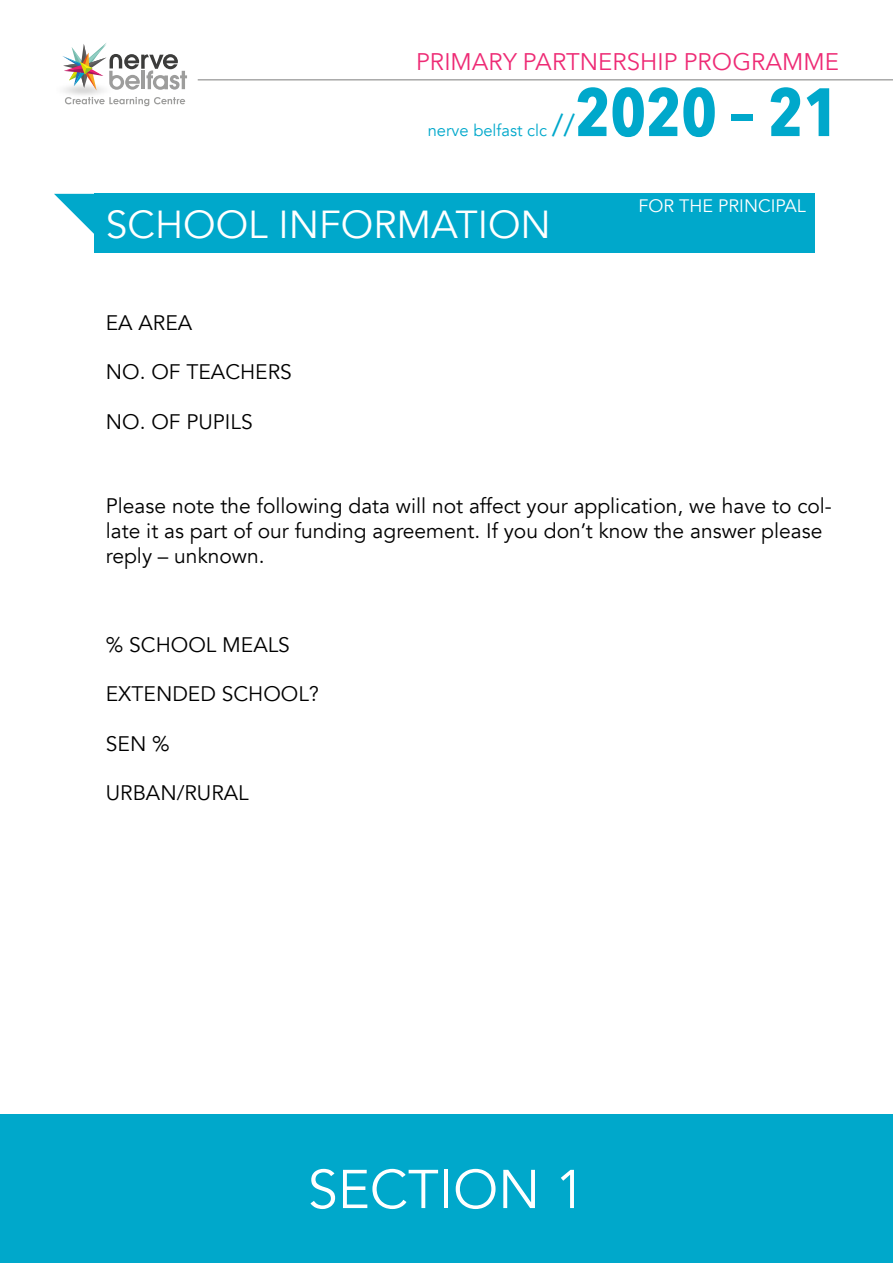
<style>
.page{position:relative;width:893px;height:1263px;background:#fff}
.page>*{position:absolute;margin:0;border:0;box-sizing:border-box;transform-origin:0 0}
.t1{font:54px "Avenir";color:#fff}
.t2{font:39px "Avenir";color:#fff}
.t3{font:24px "Avenir Next";color:#ee2b75}
.t4{font:21px/24.8px "Avenir";color:#000}
.t5{font:18px "Avenir";color:#fff}
.t6{font:16.5px "Avenir";color:#00a8cb}
.s1{font-family:"Avenir Next";font-size:31.5px}
.s2{font-family:"Avenir Next Condensed";font-weight:700;font-size:67.5px}
</style>
<div class="page">
<hr style="left:198px;top:79px;width:695px;height:1px;background:#8b8b8a">
<div style="left:0;top:1114px;width:893px;height:149px;background:#00a8cb"></div>
<div style="left:94px;top:194px;width:720px;height:59px;background:#00a8cb"></div>
<svg style="left:54px;top:194px;width:40px;height:40px"></svg>
<img style="left:64px;top:90px;width:40px;height:5px">
<svg style="left:62px;top:43px;width:125px;height:47px"></svg>
<svg style="left:65px;top:97px;width:120px;height:9px"></svg>
<p class="t3" style="left:416px;top:46px;width:424px">PRIMARY PARTNERSHIP PROGRAMME</p>
<p class="t6" style="left:428px;top:119px;width:413px">nerve belfast clc <span class="s1">//</span><span class="s2">2020 – 21</span></p>
<h2 class="t2" style="left:106px;top:199px;width:447px">SCHOOL INFORMATION</h2>
<p class="t4" style="left:106px;top:311px;width:88px">EA AREA</p>
<p class="t4" style="left:106px;top:360px;width:187px">NO. OF TEACHERS</p>
<p class="t4" style="left:106px;top:410px;width:148px">NO. OF PUPILS</p>
<p class="t5" style="left:638px;top:194px;width:169px">FOR THE PRINCIPAL</p>
<p class="t4" style="left:106px;top:494px;width:728px">Please note the following data will not affect your application, we have to col&shy;late it as part of our funding agreement. If you don’t know the answer please reply – unknown.</p>
<p class="t4" style="left:106px;top:632px;width:186px">% SCHOOL MEALS</p>
<p class="t4" style="left:106px;top:682px;width:215px">EXTENDED SCHOOL?</p>
<p class="t4" style="left:106px;top:731px;width:65px">SEN %</p>
<p class="t4" style="left:106px;top:781px;width:144px">URBAN/RURAL</p>
<h1 class="t1" style="left:308px;top:1154px;width:279px">SECTION 1</h1>
</div>
